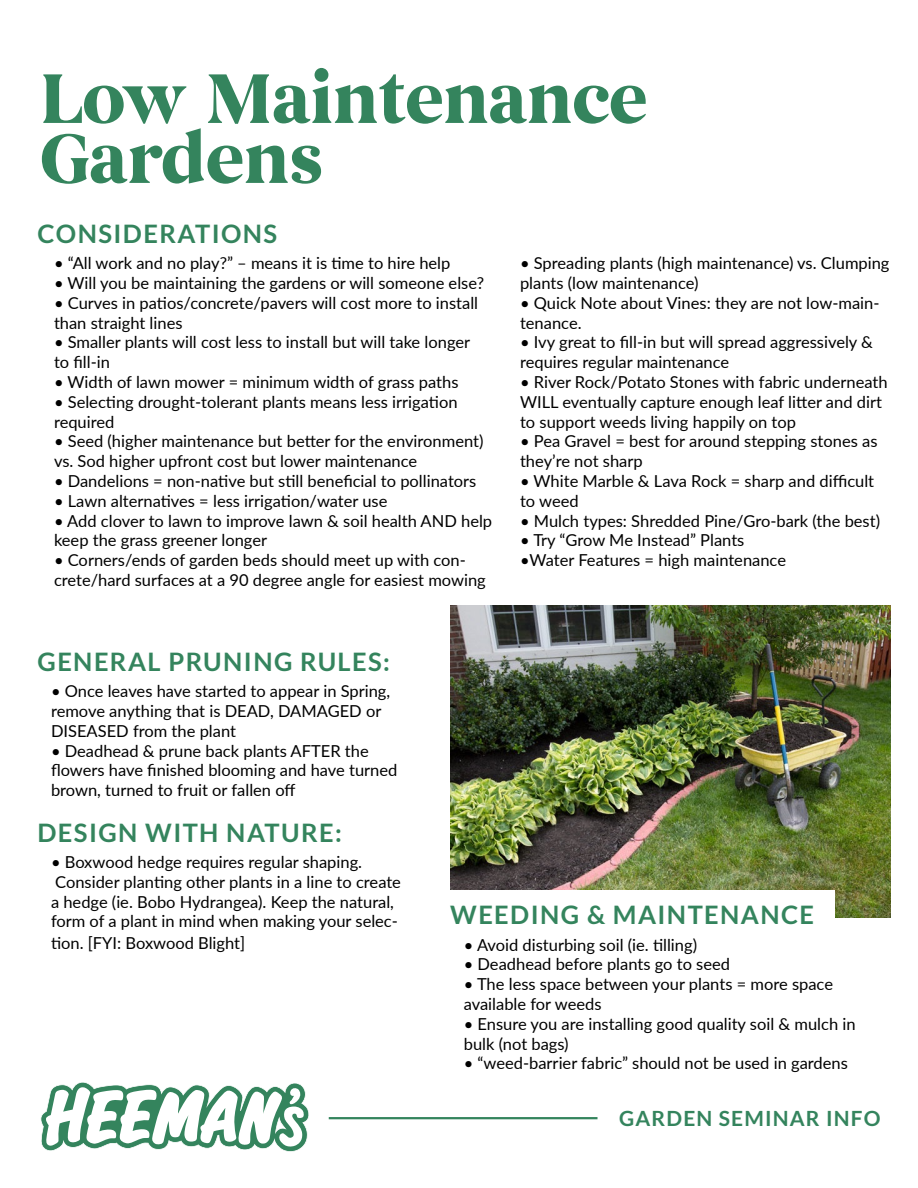
<style>
.page{position:relative;width:918px;height:1188px;background:#fff}
.page>*{position:absolute;margin:0;border:0;box-sizing:border-box;transform-origin:0 0}
.t1{font:700 72px/60px "Begum W03";letter-spacing:-.02em;color:#34845d}
.t2{font:700 25.5px "Lato";letter-spacing:.055em;color:#34845d}
.t3{font:700 21px "Lato";letter-spacing:.055em;color:#34845d}
.t4{font:16.5px/19.8px "Lato";color:#000}
</style>
<div class="page">
<svg style="left:41px;top:1082px;width:268px;height:70px"></svg>
<hr style="left:329px;top:1117px;width:269px;height:2px;background:#34845d">
<img style="left:450px;top:606px;width:441px;height:312px">
<div style="left:434px;top:890px;width:401px;height:212px;background:#fff"></div>
<h1 class="t1" style="left:39px;top:71px;width:610px">Low Maintenance<br>Gardens</h1>
<h2 class="t2" style="left:38px;top:219px;width:241px">CONSIDERATIONS</h2>
<p class="t4" style="left:54px;top:253px;width:398px">• “All work and no play?” – means it is time to hire help</p>
<p class="t4" style="left:54px;top:272px;width:432px">• Will you be maintaining the gardens or will someone else?</p>
<p class="t4" style="left:54px;top:292px;width:426px">• Curves in patios/concrete/pavers will cost more to install than straight lines</p>
<p class="t4" style="left:54px;top:332px;width:418px">• Smaller plants will cost less to install but will take longer to fill-in</p>
<p class="t4" style="left:54px;top:371px;width:406px">• Width of lawn mower = minimum width of grass paths</p>
<p class="t4" style="left:54px;top:391px;width:405px">• Selecting drought-tolerant plants means less irrigation required</p>
<p class="t4" style="left:54px;top:431px;width:431px">• Seed (higher maintenance but better for the environment) vs. Sod higher upfront cost but lower maintenance</p>
<p class="t4" style="left:54px;top:470px;width:424px">• Dandelions = non-native but still beneficial to pollinators</p>
<p class="t4" style="left:54px;top:490px;width:335px">• Lawn alternatives = less irrigation/water use</p>
<p class="t4" style="left:54px;top:510px;width:440px">• Add clover to lawn to improve lawn &amp; soil health AND help keep the grass greener longer</p>
<p class="t4" style="left:54px;top:550px;width:433px">• Corners/ends of garden beds should meet up with con&shy;crete/hard surfaces at a 90 degree angle for easiest mowing</p>
<p class="t4" style="left:520px;top:253px;width:371px">• Spreading plants (high maintenance) vs. Clumping plants (low maintenance)</p>
<p class="t4" style="left:520px;top:292px;width:361px">• Quick Note about Vines: they are not low-main&shy;tenance.</p>
<p class="t4" style="left:520px;top:332px;width:354px">• Ivy great to fill-in but will spread aggressively &amp; requires regular maintenance</p>
<p class="t4" style="left:520px;top:371px;width:369px">• River Rock/Potato Stones with fabric underneath<br>WILL eventually capture enough leaf litter and dirt to support weeds living happily on top</p>
<p class="t4" style="left:520px;top:431px;width:359px">• Pea Gravel = best for around stepping stones as they’re not sharp</p>
<p class="t4" style="left:520px;top:470px;width:356px">• White Marble &amp; Lava Rock = sharp and difficult to weed</p>
<p class="t4" style="left:520px;top:510px;width:362px">• Mulch types: Shredded Pine/Gro-bark (the best)</p>
<p class="t4" style="left:520px;top:530px;width:226px">• Try “Grow Me Instead” Plants</p>
<p class="t4" style="left:520px;top:550px;width:268px">•Water Features = high maintenance</p>
<h2 class="t2" style="left:38px;top:647px;width:354px">GENERAL PRUNING RULES:</h2>
<p class="t4" style="left:51px;top:681px;width:341px">• Once leaves have started to appear in Spring, remove anything that is DEAD, DAMAGED or<br>DISEASED from the plant</p>
<p class="t4" style="left:51px;top:740px;width:348px">• Deadhead &amp; prune back plants AFTER the flowers have finished blooming and have turned brown, turned to fruit or fallen off</p>
<h2 class="t2" style="left:38px;top:818px;width:306px">DESIGN WITH NATURE:</h2>
<p class="t4" style="left:51px;top:851px;width:352px">• Boxwood hedge requires regular shaping.<br>Consider planting other plants in a line to create a hedge (ie. Bobo Hydrangea). Keep the natural, form of a plant in mind when making your selec-</p>
<p class="t4" style="left:51px;top:932px;width:196px">tion. [FYI: Boxwood Blight]</p>
<h2 class="t2" style="left:450px;top:900px;width:365px">WEEDING &amp; MAINTENANCE</h2>
<p class="t4" style="left:464px;top:934px;width:235px">• Avoid disturbing soil (ie. tilling)</p>
<p class="t4" style="left:464px;top:954px;width:268px">• Deadhead before plants go to seed</p>
<p class="t4" style="left:464px;top:974px;width:371px">• The less space between your plants = more space available for weeds</p>
<p class="t4" style="left:464px;top:1013px;width:393px">• Ensure you are installing good quality soil &amp; mulch in bulk (not bags)</p>
<p class="t4" style="left:464px;top:1053px;width:386px">• “weed-barrier fabric” should not be used in gardens</p>
<p class="t3" style="left:619px;top:1107px;width:263px">GARDEN SEMINAR INFO</p>
</div>
